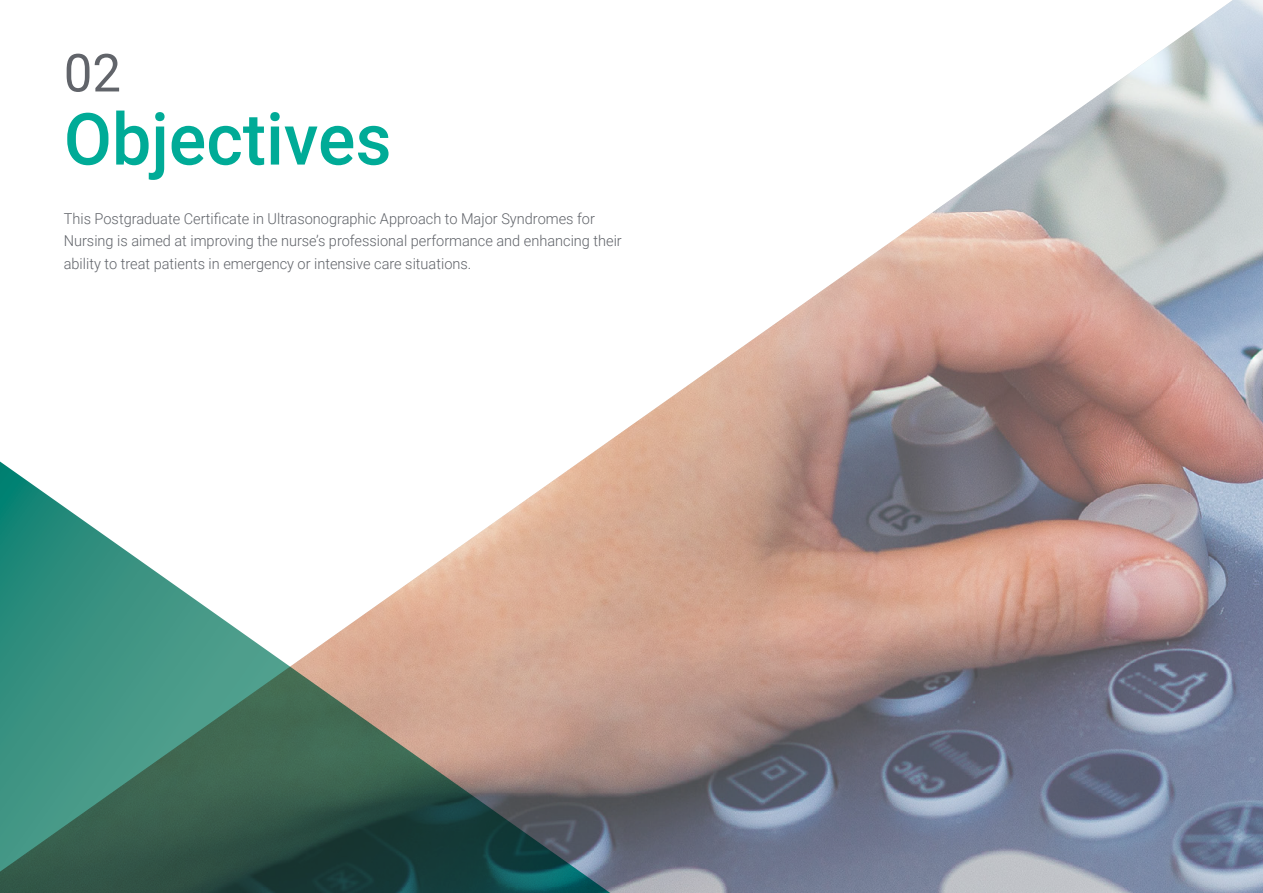
<style>
.page{position:relative;width:1263px;height:893px;background:#fff}
.page>*{position:absolute;margin:0;border:0;box-sizing:border-box;transform-origin:0 0}
.t1{font:500 72px "Roboto";color:#00ab97}
.t2{font:52.5px "Roboto";color:#61646a}
.t3{font:300 15px/22.5px "Roboto";color:#61646a}
</style>
<div class="page">
<img style="left:602px;top:0;width:661px;height:893px">
<svg style="left:0;top:446px;width:640px;height:447px"></svg>
<h2 class="t2" style="left:64px;top:36px;width:59px">02</h2>
<h1 class="t1" style="left:64px;top:89px;width:329px">Objectives</h1>
<p class="t3" style="left:64px;top:207px;width:560px">This Postgraduate Certificate in Ultrasonographic Approach to Major Syndromes for<br>Nursing is aimed at improving the nurse’s professional performance and enhancing their ability to treat patients in emergency or intensive care situations.</p>
</div>
